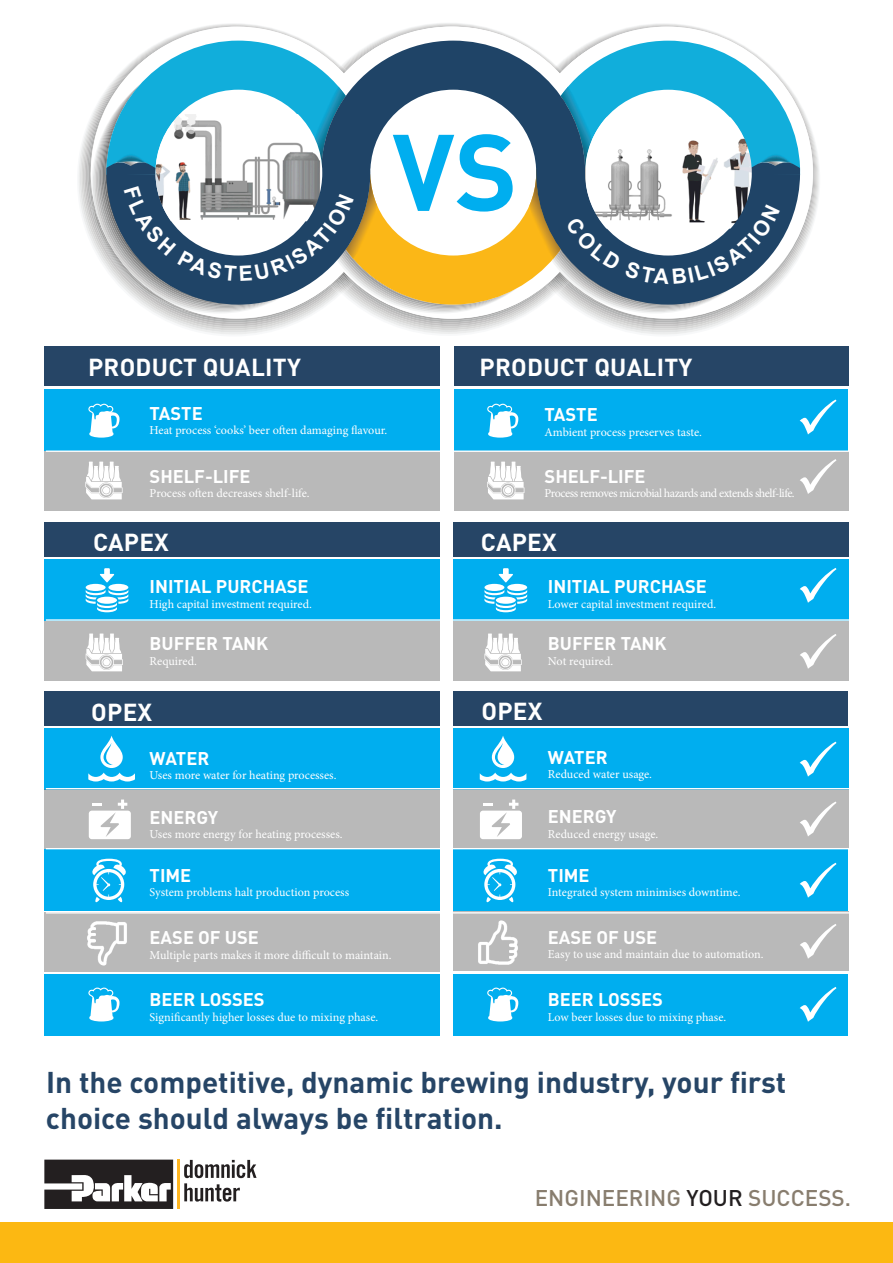
<style>
.page{position:relative;width:893px;height:1263px;background:#fff}
.page>*{position:absolute;margin:0;border:0;box-sizing:border-box;transform-origin:0 0}
.t1{font:700 106.95px "DINOT";color:#00aeef}
.t2{font:700 29.7px/35.5px "DINOT";color:#264566}
.t3{font:700 24.3px "DINOT";letter-spacing:.01em;color:#fff}
.t4{font:500 22.5px "DINOT";color:#887d6e}
.t5{font:700 18.15px "DINOT";color:#fff}
.t6{font:12.15px "Minion Pro";letter-spacing:-.005em;color:#fff}
.t7{font:12.15px "Minion Pro";letter-spacing:-.045em;color:#fff}
.s1{color:#231f20}
</style>
<div class="page">
<div style="left:453px;top:692px;width:395px;height:34px;background:#264566"></div>
<div style="left:44px;top:692px;width:396px;height:34px;background:#264566"></div>
<div style="left:44px;top:523px;width:396px;height:34px;background:#264566"></div>
<div style="left:453px;top:523px;width:395px;height:34px;background:#264566"></div>
<div style="left:44px;top:346px;width:396px;height:40px;background:#264566"></div>
<div style="left:44px;top:389px;width:396px;height:61px;background:#00aeef"></div>
<div style="left:44px;top:559px;width:396px;height:62px;background:#00aeef"></div>
<div style="left:44px;top:728px;width:396px;height:61px;background:#00aeef"></div>
<div style="left:44px;top:850px;width:396px;height:61px;background:#00aeef"></div>
<div style="left:44px;top:974px;width:396px;height:61px;background:#00aeef"></div>
<div style="left:453px;top:559px;width:395px;height:62px;background:#00aeef"></div>
<div style="left:453px;top:728px;width:395px;height:61px;background:#00aeef"></div>
<div style="left:453px;top:850px;width:395px;height:61px;background:#00aeef"></div>
<div style="left:453px;top:974px;width:395px;height:61px;background:#00aeef"></div>
<div style="left:454px;top:389px;width:394px;height:61px;background:#00aeef"></div>
<div style="left:44px;top:450px;width:396px;height:60px;background:#b9b9b9"></div>
<div style="left:44px;top:621px;width:396px;height:60px;background:#b9b9b9"></div>
<div style="left:44px;top:789px;width:396px;height:60px;background:#b9b9b9"></div>
<div style="left:453px;top:789px;width:395px;height:60px;background:#b9b9b9"></div>
<div style="left:44px;top:912px;width:396px;height:60px;background:#b9b9b9"></div>
<div style="left:453px;top:621px;width:395px;height:60px;background:#b9b9b9"></div>
<div style="left:453px;top:911px;width:395px;height:60px;background:#b9b9b9"></div>
<div style="left:454px;top:450px;width:394px;height:60px;background:#b9b9b9"></div>
<div style="left:454px;top:346px;width:394px;height:40px;background:#264566"></div>
<div style="left:0;top:1222px;width:893px;height:41px;background:#fcb812"></div>
<svg style="left:484px;top:633px;width:38px;height:38px"></svg>
<svg style="left:86px;top:633px;width:37px;height:38px"></svg>
<svg style="left:484px;top:568px;width:43px;height:44px"></svg>
<svg style="left:86px;top:568px;width:42px;height:44px"></svg>
<svg style="left:480px;top:736px;width:46px;height:45px"></svg>
<svg style="left:88px;top:736px;width:47px;height:45px"></svg>
<svg style="left:480px;top:799px;width:42px;height:40px"></svg>
<svg style="left:89px;top:799px;width:42px;height:40px"></svg>
<svg style="left:483px;top:859px;width:34px;height:44px"></svg>
<svg style="left:92px;top:859px;width:34px;height:44px"></svg>
<svg style="left:184px;top:1160px;width:73px;height:41px"></svg>
<svg style="left:44px;top:1159px;width:129px;height:50px"></svg>
<hr style="left:177px;top:1159px;width:3px;height:50px;background:#ffb620">
<svg style="left:487px;top:404px;width:31px;height:34px"></svg>
<svg style="left:487px;top:987px;width:31px;height:34px"></svg>
<svg style="left:88px;top:404px;width:32px;height:34px"></svg>
<svg style="left:88px;top:987px;width:32px;height:34px"></svg>
<svg style="left:487px;top:462px;width:37px;height:37px"></svg>
<svg style="left:85px;top:462px;width:38px;height:37px"></svg>
<hr style="left:46px;top:450px;width:812px;height:2px;background:#fff">
<hr style="left:46px;top:619px;width:808px;height:2px;background:#fff">
<hr style="left:46px;top:788px;width:814px;height:1px;background:#fff">
<hr style="left:46px;top:848px;width:814px;height:1px;background:#fff">
<hr style="left:46px;top:912px;width:814px;height:1px;background:#fff">
<img style="left:87px;top:921px;width:40px;height:45px">
<img style="left:478px;top:920px;width:40px;height:45px">
<svg style="left:90px;top:26px;width:710px;height:294px"></svg>
<p class="t3" style="left:88px;top:351px;width:214px">PRODUCT QUALITY</p>
<p class="t1" style="left:392px;top:100px;width:127px">VS</p>
<p class="t3" style="left:480px;top:351px;width:214px">PRODUCT QUALITY</p>
<p class="t5" style="left:150px;top:401px;width:55px">TASTE</p>
<p class="t6" style="left:150px;top:422px;width:239px">Heat process ‘cooks’ beer often damaging flavour.</p>
<p class="t5" style="left:150px;top:464px;width:102px">SHELF-LIFE</p>
<p class="t6" style="left:150px;top:485px;width:161px">Process often decreases shelf-life.</p>
<p class="t5" style="left:545px;top:402px;width:55px">TASTE</p>
<p class="t6" style="left:545px;top:424px;width:159px">Ambient process preserves taste.</p>
<p class="t5" style="left:545px;top:464px;width:102px">SHELF-LIFE</p>
<p class="t7" style="left:545px;top:485px;width:252px">Process removes microbial hazards and extends shelf-life.</p>
<p class="t3" style="left:93px;top:525px;width:77px">CAPEX</p>
<p class="t3" style="left:481px;top:525px;width:77px">CAPEX</p>
<p class="t5" style="left:150px;top:574px;width:160px">INITIAL PURCHASE</p>
<p class="t6" style="left:150px;top:595px;width:164px">High capital investment required.</p>
<p class="t5" style="left:548px;top:574px;width:160px">INITIAL PURCHASE</p>
<p class="t6" style="left:548px;top:595px;width:170px">Lower capital investment required.</p>
<p class="t5" style="left:150px;top:631px;width:120px">BUFFER TANK</p>
<p class="t6" style="left:150px;top:653px;width:49px">Required.</p>
<p class="t5" style="left:548px;top:631px;width:120px">BUFFER TANK</p>
<p class="t6" style="left:548px;top:653px;width:67px">Not required.</p>
<p class="t3" style="left:91px;top:695px;width:62px">OPEX</p>
<p class="t3" style="left:481px;top:694px;width:62px">OPEX</p>
<p class="t5" style="left:150px;top:746px;width:61px">WATER</p>
<p class="t6" style="left:150px;top:767px;width:188px">Uses more water for heating processes.</p>
<p class="t5" style="left:150px;top:805px;width:70px">ENERGY</p>
<p class="t6" style="left:150px;top:826px;width:195px">Uses more energy for heating processes.</p>
<p class="t5" style="left:150px;top:863px;width:43px">TIME</p>
<p class="t6" style="left:150px;top:884px;width:201px">System problems halt production process</p>
<p class="t5" style="left:548px;top:745px;width:61px">WATER</p>
<p class="t6" style="left:548px;top:766px;width:106px">Reduced water usage.</p>
<p class="t5" style="left:548px;top:804px;width:70px">ENERGY</p>
<p class="t6" style="left:548px;top:825px;width:112px">Reduced energy usage.</p>
<p class="t5" style="left:548px;top:863px;width:43px">TIME</p>
<p class="t6" style="left:548px;top:884px;width:194px">Integrated system minimises downtime.</p>
<p class="t5" style="left:150px;top:925px;width:111px">EASE OF USE</p>
<p class="t6" style="left:150px;top:947px;width:243px">Multiple parts makes it more difficult to maintain.</p>
<p class="t5" style="left:548px;top:925px;width:111px">EASE OF USE</p>
<p class="t6" style="left:548px;top:946px;width:217px">Easy to use and maintain due to automation.</p>
<p class="t5" style="left:150px;top:987px;width:117px">BEER LOSSES</p>
<p class="t6" style="left:150px;top:1008px;width:230px">Significantly higher losses due to mixing phase.</p>
<p class="t5" style="left:548px;top:987px;width:117px">BEER LOSSES</p>
<p class="t6" style="left:548px;top:1008px;width:180px">Low beer losses due to mixing phase.</p>
<p class="t2" style="left:46px;top:1063px;width:742px">In the competitive, dynamic brewing industry, your first choice should always be filtration.</p>
<p class="t4" style="left:535px;top:1183px;width:318px">ENGINEERING <span class="s1">YOUR</span> SUCCESS.</p>
</div>
